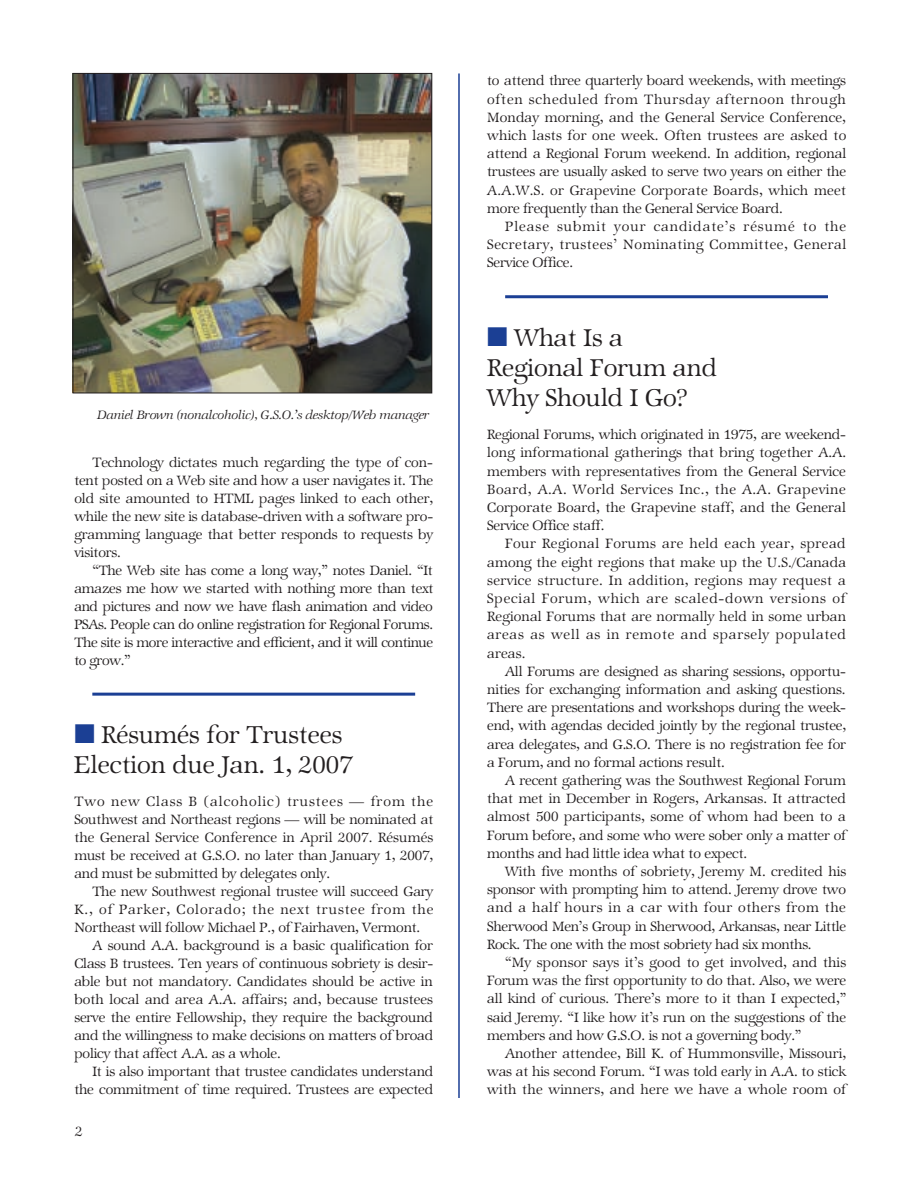
<style>
.page{position:relative;width:918px;height:1188px;background:#fff}
.page>*{position:absolute;margin:0;border:0;box-sizing:border-box;transform-origin:0 0}
.t1{font:300 27px/30.2px "Zapf Internatl IT Cby BT";color:#231f20}
.t2{font:300 15px/18.1px "Zapf Internatl IT Cby BT";letter-spacing:-.01em;color:#231f20;text-align:justify}
.t3{font:300 15px "Zapf Internatl IT Cby BT";letter-spacing:.06em;color:#231f20}
.t4{font:italic 300 13.5px "Zapf Internatl IT Cby BT";letter-spacing:-.01em;color:#231f20}
.s1{color:#1b3f94}
</style>
<div class="page">
<hr style="left:458px;top:73px;width:2px;height:1025px;background:#1b3f94">
<hr style="left:92px;top:693px;width:323px;height:3px;background:#1b3f94">
<hr style="left:505px;top:295px;width:323px;height:3px;background:#1b3f94">
<img style="left:75px;top:75px;width:355px;height:316px">
<div style="left:73px;top:73px;width:359px;height:320px;border:1px solid #231f20"></div>
<p class="t4" style="left:98px;top:407px;width:333px">Daniel Brown (nonalcoholic), G.S.O.’s desktop/Web manager</p>
<p class="t2" style="left:74px;top:453px;width:360px;text-indent:18px">Technology dictates much regarding the type of con&shy;tent posted on a Web site and how a user navigates it. The old site amounted to HTML pages linked to each other, while the new site is database-driven with a software pro&shy;gramming language that better responds to requests by visitors.</p>
<p class="t2" style="left:74px;top:561px;width:361px;text-indent:18px">“The Web site has come a long way,” notes Daniel. “It amazes me how we started with nothing more than text and pictures and now we have flash animation and video PSAs. People can do online registration for Regional Forums.<br>The site is more interactive and efficient, and it will continue to grow.”</p>
<h1 class="t1" style="left:74px;top:720px;width:280px"><span class="s1">■</span> Résumés for Trustees<br>Election due Jan. 1, 2007</h1>
<p class="t2" style="left:74px;top:793px;width:361px">Two new Class B (alcoholic) trustees — from the Southwest and Northeast regions — will be nominated at the General Service Conference in April 2007. Résumés must be received at G.S.O. no later than January 1, 2007, and must be submitted by delegates only.</p>
<p class="t2" style="left:92px;top:883px;width:342px">The new Southwest regional trustee will succeed Gary</p>
<p class="t3" style="left:74px;top:901px;width:361px">K., of Parker, Colorado; the next trustee from the</p>
<p class="t2" style="left:74px;top:919px;width:348px">Northeast will follow Michael P., of Fairhaven, Vermont.</p>
<p class="t2" style="left:92px;top:937px;width:342px">A sound A.A. background is a basic qualification for</p>
<p class="t2" style="left:74px;top:955px;width:360px">Class B trustees. Ten years of continuous sobriety is desir-</p>
<p class="t2" style="left:74px;top:973px;width:360px">able but not mandatory. Candidates should be active in</p>
<p class="t2" style="left:74px;top:991px;width:360px">both local and area A.A. affairs; and, because trustees</p>
<p class="t2" style="left:74px;top:1009px;width:360px">serve the entire Fellowship, they require the background</p>
<p class="t2" style="left:74px;top:1027px;width:360px">and the willingness to make decisions on matters of broad</p>
<p class="t2" style="left:74px;top:1045px;width:208px">policy that affect A.A. as a whole.</p>
<p class="t2" style="left:92px;top:1063px;width:342px">It is also important that trustee candidates understand</p>
<p class="t2" style="left:74px;top:1081px;width:360px">the commitment of time required. Trustees are expected</p>
<p class="t2" style="left:75px;top:1122px;width:9px">2</p>
<p class="t2" style="left:487px;top:72px;width:361px">to attend three quarterly board weekends, with meetings often scheduled from Thursday afternoon through Monday morning, and the General Service Conference, which lasts for one week. Often trustees are asked to attend a Regional Forum weekend. In addition, regional trustees are usually asked to serve two years on either the A.A.W.S. or Grapevine Corporate Boards, which meet more frequently than the General Service Board.</p>
<p class="t2" style="left:487px;top:218px;width:361px;text-indent:18px">Please submit your candidate’s résumé to the Secretary, trustees’ Nominating Committee, General Service Office.</p>
<h1 class="t1" style="left:487px;top:323px;width:231px"><span class="s1">■</span> What Is a<br>Regional Forum and<br>Why Should I Go?</h1>
<p class="t2" style="left:487px;top:426px;width:361px">Regional Forums, which originated in 1975, are weekend&shy;long informational gatherings that bring together A.A. members with representatives from the General Service Board, A.A. World Services Inc., the A.A. Grapevine Corporate Board, the Grapevine staff, and the General Service Office staff.</p>
<p class="t2" style="left:487px;top:535px;width:360px;text-indent:18px">Four Regional Forums are held each year, spread among the eight regions that make up the U.S./Canada service structure. In addition, regions may request a Special Forum, which are scaled-down versions of Regional Forums that are normally held in some urban areas as well as in remote and sparsely populated areas.</p>
<p class="t2" style="left:487px;top:662px;width:360px;text-indent:18px">All Forums are designed as sharing sessions, opportu&shy;nities for exchanging information and asking questions.<br>There are presentations and workshops during the week&shy;end, with agendas decided jointly by the regional trustee, area delegates, and G.S.O. There is no registration fee for a Forum, and no formal actions result.</p>
<p class="t2" style="left:487px;top:772px;width:360px;text-indent:18px">A recent gathering was the Southwest Regional Forum that met in December in Rogers, Arkansas. It attracted almost 500 participants, some of whom had been to a Forum before, and some who were sober only a matter of months and had little idea what to expect.</p>
<p class="t2" style="left:487px;top:863px;width:361px;text-indent:18px">With five months of sobriety, Jeremy M. credited his sponsor with prompting him to attend. Jeremy drove two and a half hours in a car with four others from the Sherwood Men’s Group in Sherwood, Arkansas, near Little Rock. The one with the most sobriety had six months.</p>
<p class="t2" style="left:487px;top:954px;width:361px;text-indent:18px">“My sponsor says it’s good to get involved, and this Forum was the first opportunity to do that. Also, we were all kind of curious. There’s more to it than I expected,” said Jeremy. “I like how it’s run on the suggestions of the members and how G.S.O. is not a governing body.”</p>
<p class="t2" style="left:487px;top:1045px;width:361px;text-indent:18px">Another attendee, Bill K. of Hummonsville, Missouri, was at his second Forum. “I was told early in A.A. to stick with the winners, and here we have a whole room of</p>
</div>
